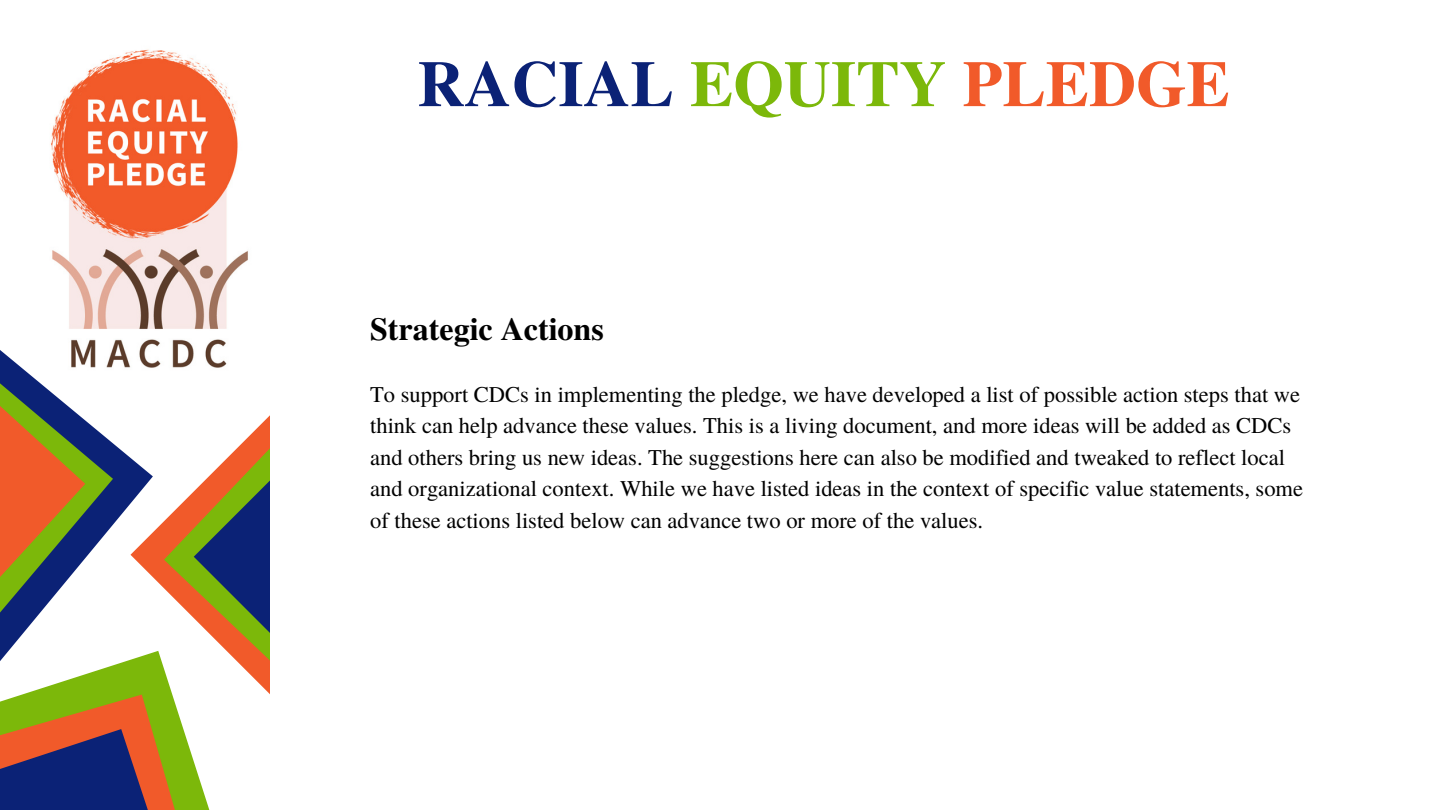
<style>
.page{position:relative;width:1440px;height:810px;background:#fff}
.page>*{position:absolute;margin:0;border:0;box-sizing:border-box;transform-origin:0 0}
.t1{font:700 65px "Te X Gyre Termes";color:#0b2276}
.t2{font:700 32px "Te X Gyre Termes";color:#000}
.t3{font:22.5px/31.5px "Te X Gyre Termes";color:#000}
.s1{color:#7cb80a}
.s2{color:#f15a2a}
</style>
<div class="page">
<img style="left:51px;top:49px;width:197px;height:319px">
<svg style="left:153px;top:415px;width:117px;height:279px"></svg>
<svg style="left:164px;top:436px;width:30px;height:215px"></svg>
<svg style="left:194px;top:436px;width:76px;height:238px;background:#8a7758"></svg>
<svg style="left:113px;top:305px;width:40px;height:272px"></svg>
<svg style="left:0;top:217px;width:113px;height:434px"></svg>
<svg style="left:0;top:651px;width:227px;height:159px"></svg>
<svg style="left:0;top:386px;width:85px;height:218px;background:#977147"></svg>
<p class="t1" style="left:417px;top:33px;width:814px">RACIAL <span class="s1">EQUITY</span> <span class="s2">PLEDGE</span></p>
<p class="t2" style="left:370px;top:304px;width:235px">Strategic Actions</p>
<p class="t3" style="left:370px;top:377px;width:934px">To support CDCs in implementing the pledge, we have developed a list of possible action steps that we think can help advance these values. This is a living document, and more ideas will be added as CDCs and others bring us new ideas. The suggestions here can also be modified and tweaked to reflect local and organizational context. While we have listed ideas in the context of specific value statements, some of these actions listed below can advance two or more of the values.</p>
</div>
